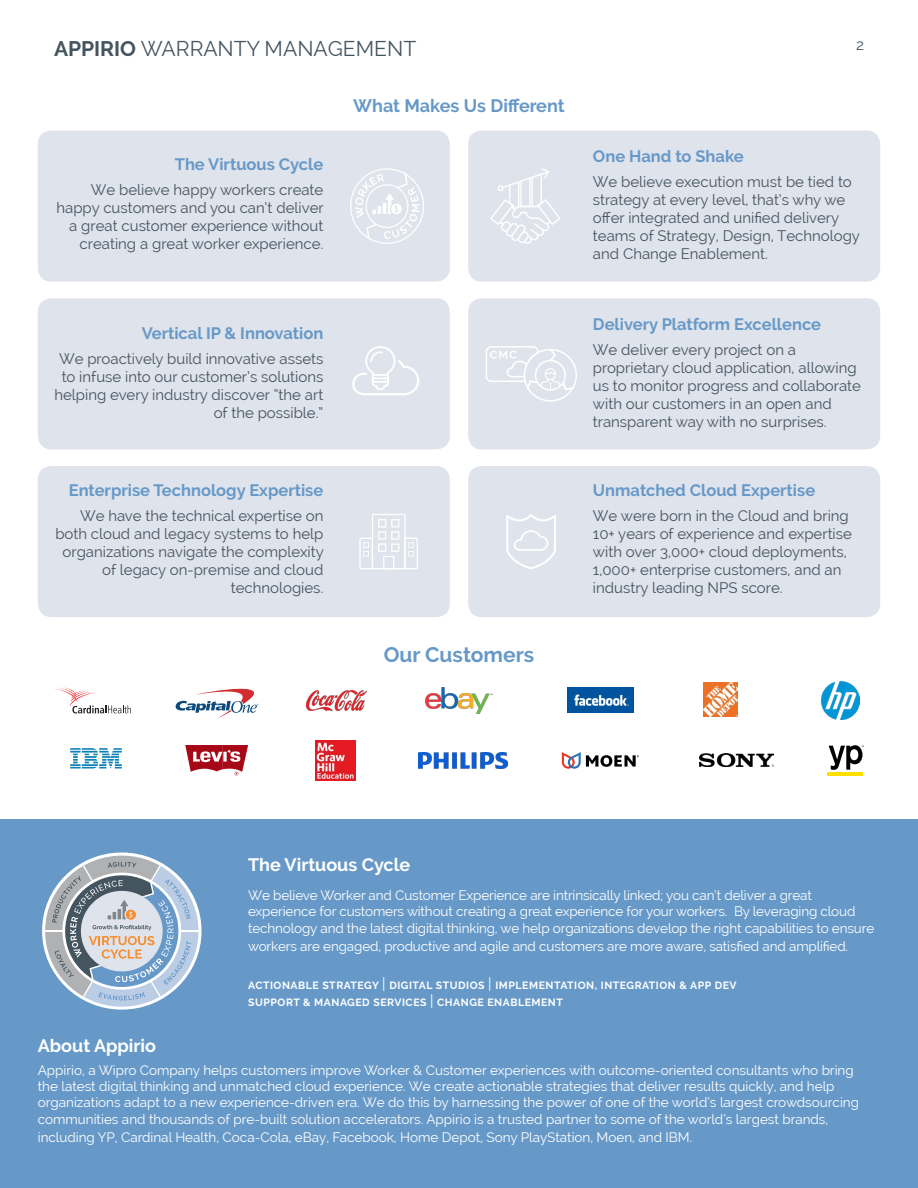
<style>
.page{position:relative;width:918px;height:1188px;background:#fff}
.page>*{position:absolute;margin:0;border:0;box-sizing:border-box;transform-origin:0 0}
.t1{font:21px "Raleway";color:#455560}
.t2{font:700 21px "Raleway";color:#6799c8}
.t3{font:700 18px "Raleway";color:#fff}
.t4{font:700 18px "Raleway";color:#6799c8}
.t5{font:700 16.5px "Raleway";color:#6799c8}
.t6{font:15px/18px "Raleway";color:#455560;text-align:right}
.t7{font:13.5px/16.2px "Raleway";color:#fff}
.t8{font:700 10.5px/16.5px "Raleway";letter-spacing:.05em;color:#fff}
.s1{font-weight:700}
.s2{font-weight:400;font-size:15px}
</style>
<div class="page">
<div style="left:0;top:820px;width:918px;height:368px;background:#6799c8"></div>
<svg style="left:42px;top:852px;width:160px;height:158px"></svg>
<hr style="left:827px;top:772px;width:35px;height:4px;background:#ffde00">
<svg style="left:829px;top:745px;width:35px;height:25px"></svg>
<svg style="left:54px;top:687px;width:77px;height:26px"></svg>
<img style="left:306px;top:690px;width:61px;height:20px">
<img style="left:425px;top:688px;width:68px;height:25px">
<img style="left:567px;top:688px;width:67px;height:25px">
<img style="left:704px;top:683px;width:34px;height:34px">
<img style="left:699px;top:754px;width:74px;height:13px">
<svg style="left:562px;top:752px;width:77px;height:17px"></svg>
<svg style="left:70px;top:748px;width:52px;height:21px"></svg>
<div style="left:38px;top:131px;width:412px;height:151px;background:#dfe3eb;border-radius:14px"></div>
<div style="left:38px;top:298px;width:412px;height:151px;background:#dfe3eb;border-radius:14px"></div>
<div style="left:38px;top:466px;width:412px;height:151px;background:#dfe3eb;border-radius:14px"></div>
<div style="left:468px;top:131px;width:412px;height:151px;background:#dfe3eb;border-radius:14px"></div>
<div style="left:468px;top:298px;width:412px;height:151px;background:#dfe3eb;border-radius:14px"></div>
<div style="left:468px;top:466px;width:412px;height:151px;background:#dfe3eb;border-radius:14px"></div>
<svg style="left:350px;top:168px;width:74px;height:76px"></svg>
<svg style="left:490px;top:168px;width:71px;height:76px"></svg>
<svg style="left:352px;top:346px;width:67px;height:49px"></svg>
<svg style="left:486px;top:346px;width:91px;height:56px"></svg>
<svg style="left:359px;top:514px;width:59px;height:55px"></svg>
<svg style="left:506px;top:514px;width:50px;height:55px"></svg>
<img style="left:822px;top:682px;width:37px;height:37px">
<svg style="left:175px;top:688px;width:83px;height:30px"></svg>
<img style="left:418px;top:752px;width:89px;height:17px">
<img style="left:315px;top:740px;width:41px;height:41px">
<svg style="left:185px;top:745px;width:63px;height:31px"></svg>
<h1 class="t1" style="left:54px;top:36px;width:364px"><span class="s1">APPIRIO</span> WARRANTY MANAGEMENT</h1>
<p class="t6" style="left:856px;top:36px;width:9px">2</p>
<p class="t5" style="left:175px;top:155px;width:150px">The Virtuous Cycle</p>
<p class="t6" style="left:56px;top:181px;width:269px">We believe happy workers create happy customers and you can’t deliver a great customer experience without creating a great worker experience.</p>
<p class="t5" style="left:142px;top:324px;width:183px">Vertical IP &amp; Innovation</p>
<p class="t6" style="left:54px;top:350px;width:270px">We proactively build innovative assets to infuse into our customer’s solutions helping every industry discover “the art of the possible.”</p>
<p class="t5" style="left:69px;top:481px;width:256px">Enterprise Technology Expertise</p>
<p class="t6" style="left:55px;top:507px;width:270px">We have the technical expertise on both cloud and legacy systems to help organizations navigate the complexity of legacy on-premise and cloud technologies.</p>
<h2 class="t4" style="left:353px;top:95px;width:213px">What Makes Us Different</h2>
<h1 class="t2" style="left:384px;top:642px;width:152px">Our Customers</h1>
<p class="t5" style="left:593px;top:147px;width:152px">One Hand to Shake</p>
<p class="t6" style="left:593px;top:173px;width:269px;text-align:left">We believe execution must be tied to strategy at every level, that’s why we offer integrated and unified delivery teams of Strategy, Design, Technology and Change Enablement.</p>
<p class="t5" style="left:593px;top:315px;width:230px">Delivery Platform Excellence</p>
<p class="t6" style="left:593px;top:341px;width:270px;text-align:left">We deliver every project on a proprietary cloud application, allowing us to monitor progress and collaborate with our customers in an open and transparent way with no surprises.</p>
<p class="t5" style="left:593px;top:481px;width:224px">Unmatched Cloud Expertise</p>
<p class="t6" style="left:593px;top:507px;width:261px;text-align:left">We were born in the Cloud and bring 10+ years of experience and expertise with over 3,000+ cloud deployments, 1,000+ enterprise customers, and an industry leading NPS score.</p>
<h2 class="t3" style="left:248px;top:854px;width:164px">The Virtuous Cycle</h2>
<p class="t7" style="left:248px;top:887px;width:628px">We believe Worker and Customer Experience are intrinsically linked; you can’t deliver a great experience for customers without creating a great experience for your workers. By leveraging cloud technology and the latest digital thinking, we help organizations develop the right capabilities to ensure</p>
<p class="t7" style="left:248px;top:938px;width:602px">workers are engaged, productive and agile and customers are more aware, satisfied and amplified.</p>
<p class="t8" style="left:248px;top:977px;width:490px">ACTIONABLE STRATEGY <span class="s2">|</span> DIGITAL STUDIOS <span class="s2">|</span> IMPLEMENTATION, INTEGRATION &amp; APP DEV<br>SUPPORT &amp; MANAGED SERVICES <span class="s2">|</span> CHANGE ENABLEMENT</p>
<h2 class="t3" style="left:38px;top:1036px;width:120px">About Appirio</h2>
<p class="t7" style="left:38px;top:1062px;width:823px">Appirio, a Wipro Company helps customers improve Worker &amp; Customer experiences with outcome-oriented consultants who bring the latest digital thinking and unmatched cloud experience. We create actionable strategies that deliver results quickly, and help organizations adapt to a new experience-driven era. We do this by harnessing the power of one of the world’s largest crowdsourcing communities and thousands of pre-built solution accelerators. Appirio is a trusted partner to some of the world’s largest brands,</p>
<p class="t7" style="left:38px;top:1129px;width:656px">including YP, Cardinal Health, Coca-Cola, eBay, Facebook, Home Depot, Sony PlayStation, Moen, and IBM.</p>
</div>
